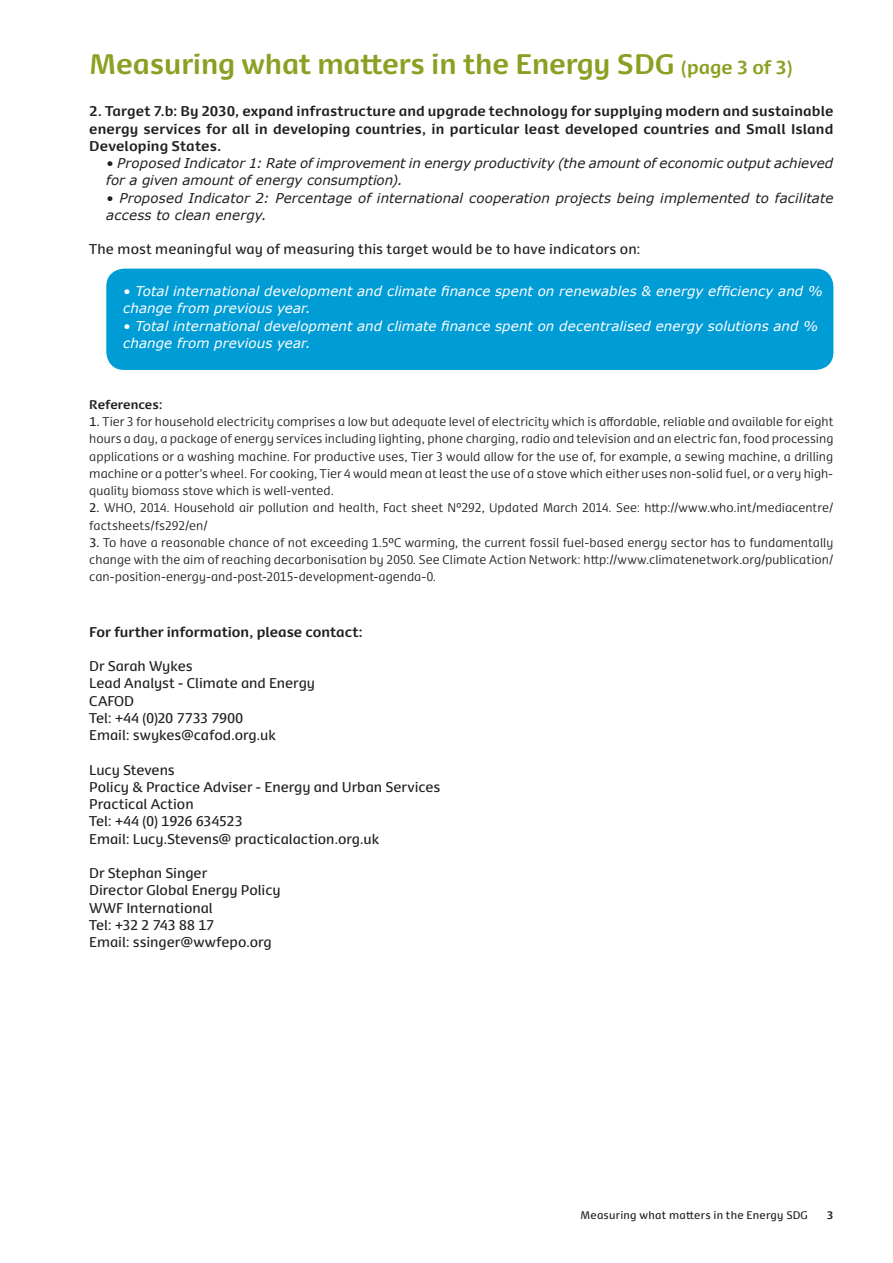
<style>
.page{position:relative;width:893px;height:1263px;background:#fff}
.page>*{position:absolute;margin:0;border:0;box-sizing:border-box;transform-origin:0 0}
.t1{font:700 27px "Dancer Pro";letter-spacing:-.005em;color:#8aa022}
.t2{font:13.5px/17.2px "Dancer Pro";color:#231f20}
.t3{font:italic 13.5px/17.2px "Verdana";color:#231f20}
.t4{font:700 13.5px/17.2px "Dancer Pro";letter-spacing:.005em;color:#231f20;text-align:justify}
.t5{font:italic 13.5px/17.2px "Verdana";letter-spacing:.005em;color:#fff}
.t6{font:300 12px/17.2px "Dancer Pro";color:#231f20;text-align:justify}
.t7{font:700 12px "Dancer Pro";color:#231f20}
.t8{font:10.5px "Dancer Pro";letter-spacing:.025em;color:#231f20}
.t9{font:700 10.5px "Dancer Pro";color:#231f20}
.s1{font-size:18px}
.s2{font-weight:400}
</style>
<div class="page">
<div style="left:106px;top:269px;width:727px;height:101px;background:#009cd6;border-radius:18px"></div>
<h1 class="t1" style="left:89px;top:45px;width:705px">Measuring what matters in the Energy SDG <span class="s1">(page 3 of 3)</span></h1>
<p class="t4" style="left:89px;top:102px;width:746px">2. Target 7.b: By 2030, expand infrastructure and upgrade technology for supplying modern and sustainable energy services for all in developing countries, in particular least developed countries and Small Island Developing States.</p>
<p class="t3" style="left:106px;top:155px;width:728px">• Proposed Indicator 1: Rate of improvement in energy productivity (the amount of economic output achieved for a given amount of energy consumption).</p>
<p class="t3" style="left:106px;top:189px;width:729px">• Proposed Indicator 2: Percentage of international cooperation projects being implemented to facilitate access to clean energy.</p>
<p class="t2" style="left:89px;top:240px;width:553px">The most meaningful way of measuring this target would be to have indicators on:</p>
<p class="t5" style="left:123px;top:282px;width:701px">• Total international development and climate finance spent on renewables &amp; energy efficiency and % change from previous year.</p>
<p class="t5" style="left:123px;top:317px;width:696px">• Total international development and climate finance spent on decentralised energy solutions and % change from previous year.</p>
<p class="t7" style="left:89px;top:396px;width:75px">References:</p>
<p class="t6" style="left:89px;top:412px;width:746px"><span class="s2">1.</span> Tier 3 for household electricity comprises a low but adequate level of electricity which is affordable, reliable and available for eight hours a day, a package of energy services including lighting, phone charging, radio and television and an electric fan, food processing applications or a washing machine. For productive uses, Tier 3 would allow for the use of, for example, a sewing machine, a drilling machine or a potter’s wheel. For cooking, Tier 4 would mean at least the use of a stove which either uses non-solid fuel, or a very high&shy;quality biomass stove which is well-vented.</p>
<p class="t6" style="left:89px;top:499px;width:746px"><span class="s2">2.</span> WHO, 2014. Household air pollution and health, Fact sheet N°292, Updated March 2014. See: http://www.who.int/mediacentre/ factsheets/fs292/en/</p>
<p class="t6" style="left:89px;top:533px;width:746px"><span class="s2">3.</span> To have a reasonable chance of not exceeding 1.5ºC warming, the current fossil fuel-based energy sector has to fundamentally change with the aim of reaching decarbonisation by 2050. See Climate Action Network: http://www.climatenetwork.org/publication/ can-position-energy-and-post-2015-development-agenda-0.</p>
<p class="t4" style="left:89px;top:622px;width:275px">For further information, please contact:</p>
<p class="t2" style="left:89px;top:657px;width:227px">Dr Sarah Wykes<br>Lead Analyst - Climate and Energy<br>CAFOD<br>Tel: +44 (0)20 7733 7900<br>Email: swykes@cafod.org.uk</p>
<p class="t2" style="left:89px;top:760px;width:353px">Lucy Stevens<br>Policy &amp; Practice Adviser - Energy and Urban Services<br>Practical Action<br>Tel: +44 (0) 1926 634523<br>Email: Lucy.Stevens@ practicalaction.org.uk</p>
<p class="t2" style="left:89px;top:864px;width:193px">Dr Stephan Singer<br>Director Global Energy Policy<br>WWF International<br>Tel: +32 2 743 88 17<br>Email: ssinger@wwfepo.org</p>
<p class="t8" style="left:580px;top:1208px;width:229px">Measuring what matters in the Energy SDG</p>
<p class="t9" style="left:827px;top:1207px;width:8px">3</p>
</div>
